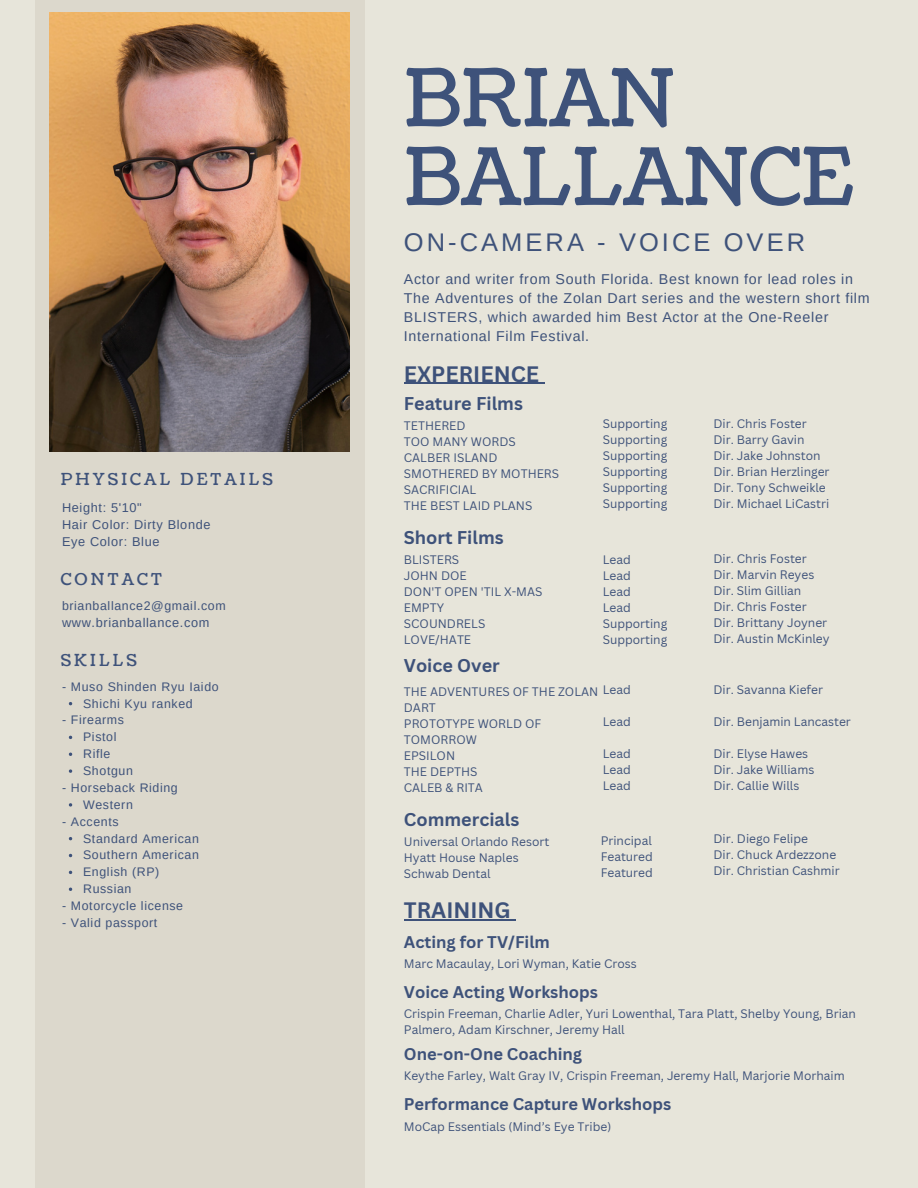
<style>
.page{position:relative;width:918px;height:1188px;background:#e7e5da}
.page>*{position:absolute;margin:0;border:0;box-sizing:border-box;transform-origin:0 0}
.t1{font:79.5px/78.8px "Coustard";color:#3e527a}
.t2{font:25.5px "Arimo";letter-spacing:.12em;color:#3e527a}
.t3{font:700 21.75px "Canva Sans";color:#3e527a}
.t4{font:700 18px "Canva Sans";color:#3e527a}
.t5{font:700 16.5px "Canva Sans";color:#3e527a}
.t6{font:16.5px "Coustard";letter-spacing:.19em;color:#3e527a}
.t7{font:14.25px/19.2px "Arimo";letter-spacing:.05em;color:#3e527a}
.t8{font:12.75px "Arimo";letter-spacing:.05em;color:#3e527a}
.t9{font:12.3px "Arimo";letter-spacing:.05em;color:#3e527a}
.t10{font:12px/16px "Canva Sans";color:#3e527a}
</style>
<div class="page">
<div style="left:35px;top:0;width:330px;height:1188px;background:#dcd8cc"></div>
<img style="left:50px;top:13px;width:300px;height:439px">
<svg style="left:69px;top:769px;width:3px;height:4px"></svg>
<svg style="left:69px;top:803px;width:3px;height:4px"></svg>
<hr style="left:404px;top:383px;width:135px;height:1px;background:#3e527a">
<hr style="left:404px;top:919px;width:107px;height:2px;background:#3e527a">
<p class="t6" style="left:61px;top:468px;width:214px">PHYSICAL DETAILS</p>
<p class="t8" style="left:62px;top:500px;width:81px">Height: 5'10"</p>
<p class="t8" style="left:62px;top:517px;width:150px">Hair Color: Dirty Blonde</p>
<p class="t8" style="left:62px;top:534px;width:99px">Eye Color: Blue</p>
<p class="t6" style="left:61px;top:568px;width:102px">CONTACT</p>
<p class="t9" style="left:62px;top:599px;width:165px">brianballance2@gmail.com</p>
<p class="t8" style="left:62px;top:615px;width:149px">www.brianballance.com</p>
<p class="t6" style="left:61px;top:649px;width:78px">SKILLS</p>
<p class="t9" style="left:83px;top:696px;width:111px">Shichi Kyu ranked</p>
<p class="t9" style="left:83px;top:730px;width:35px">Pistol</p>
<p class="t9" style="left:83px;top:747px;width:29px">Rifle</p>
<p class="t9" style="left:83px;top:764px;width:51px">Shotgun</p>
<p class="t9" style="left:83px;top:798px;width:51px">Western</p>
<p class="t9" style="left:83px;top:831px;width:117px">Standard American</p>
<p class="t9" style="left:83px;top:848px;width:117px">Southern American</p>
<p class="t9" style="left:83px;top:865px;width:78px">English (RP)</p>
<p class="t9" style="left:83px;top:882px;width:50px">Russian</p>
<p class="t9" style="left:62px;top:680px;width:158px">- Muso Shinden Ryu Iaido</p>
<p class="t9" style="left:62px;top:713px;width:63px">- Firearms</p>
<p class="t9" style="left:62px;top:781px;width:117px">- Horseback Riding</p>
<p class="t9" style="left:62px;top:815px;width:58px">- Accents</p>
<p class="t9" style="left:62px;top:899px;width:123px">- Motorcycle license</p>
<p class="t9" style="left:62px;top:916px;width:97px">- Valid passport</p>
<p class="t1" style="left:404px;top:61px;width:450px">BRIAN<br>BALLANCE</p>
<p class="t2" style="left:404px;top:228px;width:403px">ON-CAMERA - VOICE OVER</p>
<p class="t7" style="left:404px;top:270px;width:467px">Actor and writer from South Florida. Best known for lead roles in The Adventures of the Zolan Dart series and the western short film BLISTERS, which awarded him Best Actor at the One-Reeler International Film Festival.</p>
<p class="t3" style="left:404px;top:358px;width:137px">EXPERIENCE</p>
<p class="t4" style="left:404px;top:391px;width:121px">Feature Films</p>
<p class="t10" style="left:404px;top:417px;width:63px">TETHERED</p>
<p class="t10" style="left:404px;top:433px;width:113px">TOO MANY WORDS</p>
<p class="t10" style="left:404px;top:449px;width:95px">CALBER ISLAND</p>
<p class="t10" style="left:404px;top:465px;width:157px">SMOTHERED BY MOTHERS</p>
<p class="t10" style="left:404px;top:481px;width:74px">SACRIFICIAL</p>
<p class="t10" style="left:404px;top:497px;width:130px">THE BEST LAID PLANS</p>
<p class="t4" style="left:404px;top:525px;width:101px">Short Films</p>
<p class="t10" style="left:404px;top:552px;width:57px">BLISTERS</p>
<p class="t10" style="left:404px;top:568px;width:64px">JOHN DOE</p>
<p class="t10" style="left:404px;top:584px;width:140px">DON'T OPEN 'TIL X-MAS</p>
<p class="t10" style="left:404px;top:600px;width:42px">EMPTY</p>
<p class="t10" style="left:404px;top:616px;width:83px">SCOUNDRELS</p>
<p class="t10" style="left:404px;top:632px;width:69px">LOVE/HATE</p>
<p class="t10" style="left:603px;top:416px;width:66px">Supporting</p>
<p class="t10" style="left:603px;top:432px;width:66px">Supporting</p>
<p class="t10" style="left:603px;top:448px;width:66px">Supporting</p>
<p class="t10" style="left:603px;top:464px;width:66px">Supporting</p>
<p class="t10" style="left:603px;top:480px;width:66px">Supporting</p>
<p class="t10" style="left:603px;top:496px;width:66px">Supporting</p>
<p class="t10" style="left:603px;top:552px;width:30px">Lead</p>
<p class="t10" style="left:603px;top:568px;width:30px">Lead</p>
<p class="t10" style="left:603px;top:584px;width:30px">Lead</p>
<p class="t10" style="left:603px;top:600px;width:30px">Lead</p>
<p class="t10" style="left:603px;top:616px;width:66px">Supporting</p>
<p class="t10" style="left:603px;top:632px;width:66px">Supporting</p>
<p class="t4" style="left:404px;top:653px;width:97px">Voice Over</p>
<p class="t10" style="left:404px;top:683px;width:196px">THE ADVENTURES OF THE ZOLAN<br>DART</p>
<p class="t10" style="left:404px;top:715px;width:139px">PROTOTYPE WORLD OF<br>TOMORROW</p>
<p class="t10" style="left:404px;top:747px;width:53px">EPSILON</p>
<p class="t10" style="left:404px;top:763px;width:75px">THE DEPTHS</p>
<p class="t10" style="left:404px;top:779px;width:81px">CALEB &amp; RITA</p>
<p class="t10" style="left:603px;top:682px;width:30px">Lead</p>
<p class="t10" style="left:603px;top:714px;width:30px">Lead</p>
<p class="t10" style="left:603px;top:746px;width:30px">Lead</p>
<p class="t10" style="left:603px;top:762px;width:30px">Lead</p>
<p class="t10" style="left:603px;top:778px;width:30px">Lead</p>
<p class="t4" style="left:404px;top:807px;width:117px">Commercials</p>
<p class="t10" style="left:404px;top:834px;width:147px">Universal Orlando Resort</p>
<p class="t10" style="left:404px;top:850px;width:116px">Hyatt House Naples</p>
<p class="t10" style="left:404px;top:866px;width:88px">Schwab Dental</p>
<p class="t10" style="left:601px;top:832px;width:53px">Principal</p>
<p class="t10" style="left:601px;top:848px;width:54px">Featured</p>
<p class="t10" style="left:601px;top:864px;width:54px">Featured</p>
<p class="t10" style="left:714px;top:416px;width:95px">Dir. Chris Foster</p>
<p class="t10" style="left:714px;top:432px;width:93px">Dir. Barry Gavin</p>
<p class="t10" style="left:714px;top:448px;width:109px">Dir. Jake Johnston</p>
<p class="t10" style="left:714px;top:464px;width:118px">Dir. Brian Herzlinger</p>
<p class="t10" style="left:714px;top:480px;width:114px">Dir. Tony Schweikle</p>
<p class="t10" style="left:714px;top:496px;width:117px">Dir. Michael LiCastri</p>
<p class="t10" style="left:714px;top:550px;width:95px">Dir. Chris Foster</p>
<p class="t10" style="left:714px;top:566px;width:102px">Dir. Marvin Reyes</p>
<p class="t10" style="left:714px;top:582px;width:89px">Dir. Slim Gillian</p>
<p class="t10" style="left:714px;top:598px;width:95px">Dir. Chris Foster</p>
<p class="t10" style="left:714px;top:614px;width:115px">Dir. Brittany Joyner</p>
<p class="t10" style="left:714px;top:630px;width:118px">Dir. Austin McKinley</p>
<p class="t10" style="left:714px;top:682px;width:111px">Dir. Savanna Kiefer</p>
<p class="t10" style="left:714px;top:714px;width:139px">Dir. Benjamin Lancaster</p>
<p class="t10" style="left:714px;top:746px;width:96px">Dir. Elyse Hawes</p>
<p class="t10" style="left:714px;top:762px;width:102px">Dir. Jake Williams</p>
<p class="t10" style="left:714px;top:778px;width:87px">Dir. Callie Wills</p>
<p class="t10" style="left:714px;top:830px;width:96px">Dir. Diego Felipe</p>
<p class="t10" style="left:714px;top:846px;width:124px">Dir. Chuck Ardezzone</p>
<p class="t10" style="left:714px;top:862px;width:128px">Dir. Christian Cashmir</p>
<p class="t3" style="left:404px;top:895px;width:108px">TRAINING</p>
<p class="t5" style="left:404px;top:930px;width:148px">Acting for TV/Film</p>
<p class="t10" style="left:404px;top:955px;width:234px">Marc Macaulay, Lori Wyman, Katie Cross</p>
<p class="t5" style="left:404px;top:980px;width:196px">Voice Acting Workshops</p>
<p class="t10" style="left:404px;top:1005px;width:454px">Crispin Freeman, Charlie Adler, Yuri Lowenthal, Tara Platt, Shelby Young, Brian<br>Palmero, Adam Kirschner, Jeremy Hall</p>
<p class="t5" style="left:404px;top:1042px;width:180px">One-on-One Coaching</p>
<p class="t10" style="left:404px;top:1067px;width:442px">Keythe Farley, Walt Gray IV, Crispin Freeman, Jeremy Hall, Marjorie Morhaim</p>
<p class="t5" style="left:404px;top:1093px;width:269px">Performance Capture Workshops</p>
<p class="t10" style="left:404px;top:1118px;width:209px">MoCap Essentials (Mind’s Eye Tribe)</p>
</div>
